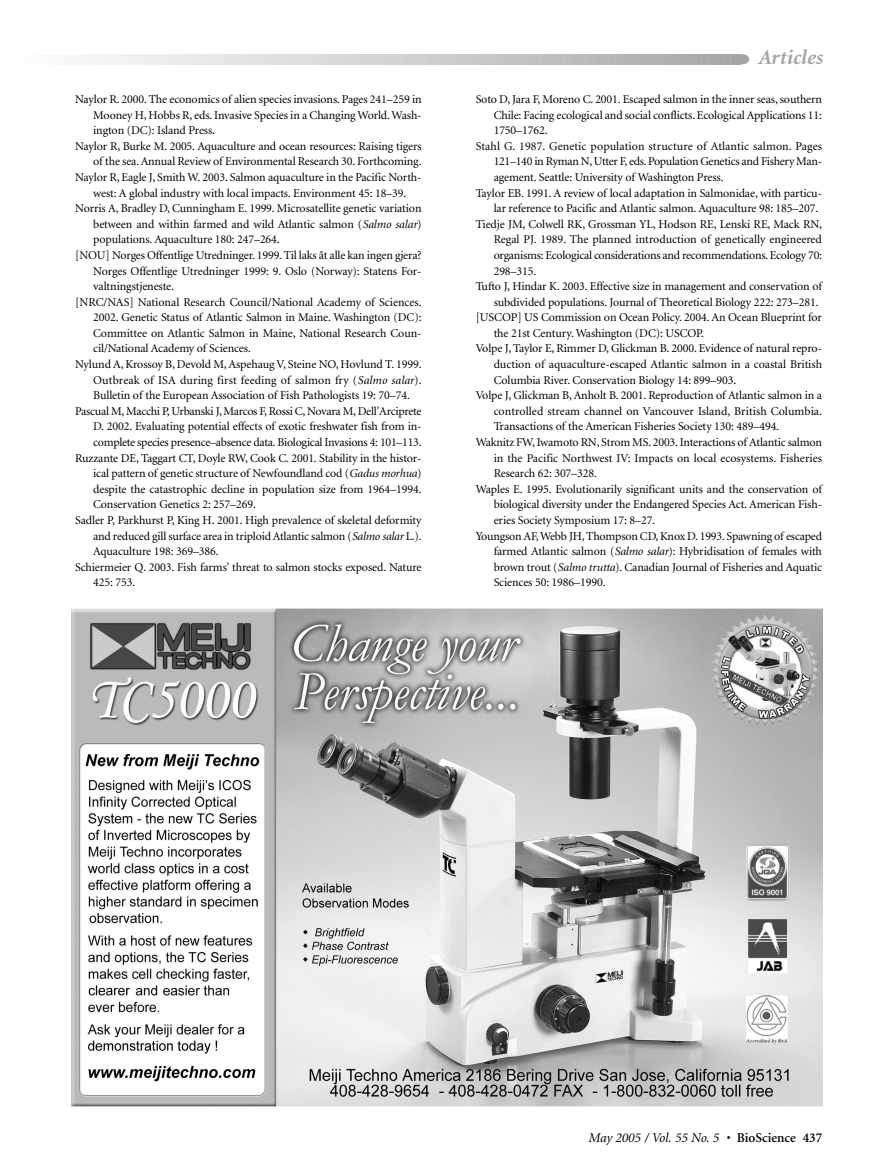
<style>
.page{position:relative;width:878px;height:1175px;background:#fff}
.page>*{position:absolute;margin:0;border:0;box-sizing:border-box;transform-origin:0 0}
.t1{font:italic 700 21px "Minion";color:#a5a5a5}
.t2{font:italic 13.5px "Minion";letter-spacing:-.005em;color:#000}
.t3{font:12px "Minion";letter-spacing:-.01em;color:#000}
.t4{font:12px "Minion";letter-spacing:.01em;color:#000}
.s1{font-style:italic}
.s2{font-weight:600;font-style:normal}
</style>
<div class="page">
<div style="left:736px;top:54px;width:13px;height:10px;background:#a5a5a5;border-radius:50%"></div>
<svg style="left:98px;top:54px;width:641px;height:10px;background:#cecece"></svg>
<img style="left:72px;top:608px;width:750px;height:499px">
<p class="t3" style="left:75px;top:94px;width:348px">Naylor R. 2000. The economics of alien species invasions. Pages 241–259 in</p>
<p class="t3" style="left:93px;top:110px;width:330px">Mooney H, Hobbs R, eds. Invasive Species in a Changing World. Wash-</p>
<p class="t3" style="left:93px;top:126px;width:123px">ington (DC): Island Press.</p>
<p class="t3" style="left:75px;top:141px;width:348px">Naylor R, Burke M. 2005. Aquaculture and ocean resources: Raising tigers</p>
<p class="t3" style="left:93px;top:157px;width:330px">of the sea. Annual Review of Environmental Research 30. Forthcoming.</p>
<p class="t3" style="left:75px;top:172px;width:348px">Naylor R, Eagle J, Smith W. 2003. Salmon aquaculture in the Pacific North-</p>
<p class="t3" style="left:93px;top:188px;width:315px">west: A global industry with local impacts. Environment 45: 18–39.</p>
<p class="t3" style="left:75px;top:204px;width:348px">Norris A, Bradley D, Cunningham E. 1999. Microsatellite genetic variation</p>
<p class="t3" style="left:93px;top:219px;width:330px">between and within farmed and wild Atlantic salmon (<span class="s1">Salmo salar</span>)</p>
<p class="t3" style="left:93px;top:235px;width:188px">populations. Aquaculture 180: 247–264.</p>
<p class="t3" style="left:75px;top:250px;width:348px">[NOU] Norges Offentlige Utredninger. 1999. Til laks åt alle kan ingen gjera?</p>
<p class="t3" style="left:93px;top:266px;width:330px">Norges Offentlige Utredninger 1999: 9. Oslo (Norway): Statens For-</p>
<p class="t3" style="left:93px;top:281px;width:82px">valtningstjeneste.</p>
<p class="t3" style="left:75px;top:297px;width:348px">[NRC/NAS] National Research Council/National Academy of Sciences.</p>
<p class="t3" style="left:93px;top:313px;width:330px">2002. Genetic Status of Atlantic Salmon in Maine. Washington (DC):</p>
<p class="t3" style="left:93px;top:328px;width:330px">Committee on Atlantic Salmon in Maine, National Research Coun-</p>
<p class="t3" style="left:93px;top:344px;width:159px">cil/National Academy of Sciences.</p>
<p class="t3" style="left:75px;top:359px;width:348px">Nylund A, Krossoy B, Devold M, Aspehaug V, Steine NO, Hovlund T. 1999.</p>
<p class="t4" style="left:93px;top:375px;width:330px">Outbreak of ISA during first feeding of salmon fry (<span class="s1">Salmo salar</span>).</p>
<p class="t3" style="left:93px;top:391px;width:318px">Bulletin of the European Association of Fish Pathologists 19: 70–74.</p>
<p class="t3" style="left:75px;top:406px;width:348px">Pascual M, Macchi P, Urbanski J, Marcos F, Rossi C, Novara M, Dell’Arciprete</p>
<p class="t3" style="left:93px;top:422px;width:330px">D. 2002. Evaluating potential effects of exotic freshwater fish from in-</p>
<p class="t3" style="left:93px;top:437px;width:330px">complete species presence–absence data. Biological Invasions 4: 101–113.</p>
<p class="t3" style="left:75px;top:453px;width:348px">Ruzzante DE, Taggart CT, Doyle RW, Cook C. 2001. Stability in the histor-</p>
<p class="t3" style="left:93px;top:468px;width:330px">ical pattern of genetic structure of Newfoundland cod (<span class="s1">Gadus morhua</span>)</p>
<p class="t3" style="left:93px;top:484px;width:330px">despite the catastrophic decline in population size from 1964–1994.</p>
<p class="t3" style="left:93px;top:500px;width:164px">Conservation Genetics 2: 257–269.</p>
<p class="t3" style="left:75px;top:515px;width:348px">Sadler P, Parkhurst P, King H. 2001. High prevalence of skeletal deformity</p>
<p class="t3" style="left:93px;top:531px;width:330px">and reduced gill surface area in triploid Atlantic salmon (<span class="s1">Salmo salar</span> L.).</p>
<p class="t3" style="left:93px;top:546px;width:127px">Aquaculture 198: 369–386.</p>
<p class="t3" style="left:75px;top:562px;width:348px">Schiermeier Q. 2003. Fish farms’ threat to salmon stocks exposed. Nature</p>
<p class="t3" style="left:93px;top:578px;width:44px">425: 753.</p>
<h1 class="t1" style="left:757px;top:49px;width:66px">Articles</h1>
<p class="t3" style="left:475px;top:94px;width:348px">Soto D, Jara F, Moreno C. 2001. Escaped salmon in the inner seas, southern</p>
<p class="t3" style="left:493px;top:110px;width:330px">Chile: Facing ecological and social conflicts. Ecological Applications 11:</p>
<p class="t3" style="left:493px;top:126px;width:55px">1750–1762.</p>
<p class="t3" style="left:475px;top:141px;width:348px">Stahl G. 1987. Genetic population structure of Atlantic salmon. Pages</p>
<p class="t3" style="left:493px;top:157px;width:330px">121–140 in Ryman N, Utter F, eds. Population Genetics and Fishery Man-</p>
<p class="t3" style="left:493px;top:172px;width:231px">agement. Seattle: University of Washington Press.</p>
<p class="t3" style="left:475px;top:188px;width:348px">Taylor EB. 1991. A review of local adaptation in Salmonidae, with particu-</p>
<p class="t3" style="left:493px;top:204px;width:326px">lar reference to Pacific and Atlantic salmon. Aquaculture 98: 185–207.</p>
<p class="t3" style="left:475px;top:219px;width:348px">Tiedje JM, Colwell RK, Grossman YL, Hodson RE, Lenski RE, Mack RN,</p>
<p class="t3" style="left:493px;top:235px;width:330px">Regal PJ. 1989. The planned introduction of genetically engineered</p>
<p class="t3" style="left:493px;top:250px;width:330px">organisms: Ecological considerations and recommendations. Ecology 70:</p>
<p class="t3" style="left:493px;top:266px;width:44px">298–315.</p>
<p class="t3" style="left:475px;top:281px;width:348px">Tufto J, Hindar K. 2003. Effective size in management and conservation of</p>
<p class="t3" style="left:493px;top:297px;width:326px">subdivided populations. Journal of Theoretical Biology 222: 273–281.</p>
<p class="t3" style="left:475px;top:313px;width:348px">[USCOP] US Commission on Ocean Policy. 2004. An Ocean Blueprint for</p>
<p class="t3" style="left:493px;top:328px;width:212px">the 21st Century. Washington (DC): USCOP.</p>
<p class="t3" style="left:475px;top:344px;width:348px">Volpe J, Taylor E, Rimmer D, Glickman B. 2000. Evidence of natural repro-</p>
<p class="t3" style="left:493px;top:359px;width:330px">duction of aquaculture-escaped Atlantic salmon in a coastal British</p>
<p class="t3" style="left:493px;top:375px;width:244px">Columbia River. Conservation Biology 14: 899–903.</p>
<p class="t3" style="left:475px;top:391px;width:348px">Volpe J, Glickman B, Anholt B. 2001. Reproduction of Atlantic salmon in a</p>
<p class="t3" style="left:493px;top:406px;width:330px">controlled stream channel on Vancouver Island, British Columbia.</p>
<p class="t3" style="left:493px;top:422px;width:287px">Transactions of the American Fisheries Society 130: 489–494.</p>
<p class="t3" style="left:475px;top:437px;width:348px">Waknitz FW, Iwamoto RN, Strom MS. 2003. Interactions of Atlantic salmon</p>
<p class="t3" style="left:493px;top:453px;width:330px">in the Pacific Northwest IV: Impacts on local ecosystems. Fisheries</p>
<p class="t3" style="left:493px;top:468px;width:105px">Research 62: 307–328.</p>
<p class="t3" style="left:475px;top:484px;width:348px">Waples E. 1995. Evolutionarily significant units and the conservation of</p>
<p class="t3" style="left:493px;top:500px;width:330px">biological diversity under the Endangered Species Act. American Fish-</p>
<p class="t3" style="left:493px;top:515px;width:163px">eries Society Symposium 17: 8–27.</p>
<p class="t3" style="left:475px;top:531px;width:348px">Youngson AF, Webb JH, Thompson CD, Knox D. 1993. Spawning of escaped</p>
<p class="t3" style="left:493px;top:546px;width:330px">farmed Atlantic salmon (<span class="s1">Salmo salar</span>): Hybridisation of females with</p>
<p class="t3" style="left:493px;top:562px;width:330px">brown trout (<span class="s1">Salmo trutta</span>). Canadian Journal of Fisheries and Aquatic</p>
<p class="t3" style="left:493px;top:578px;width:113px">Sciences 50: 1986–1990.</p>
<p class="t2" style="left:588px;top:1132px;width:236px">May 2005 / Vol. 55 No. 5 • <span class="s2">BioScience 437</span></p>
</div>
